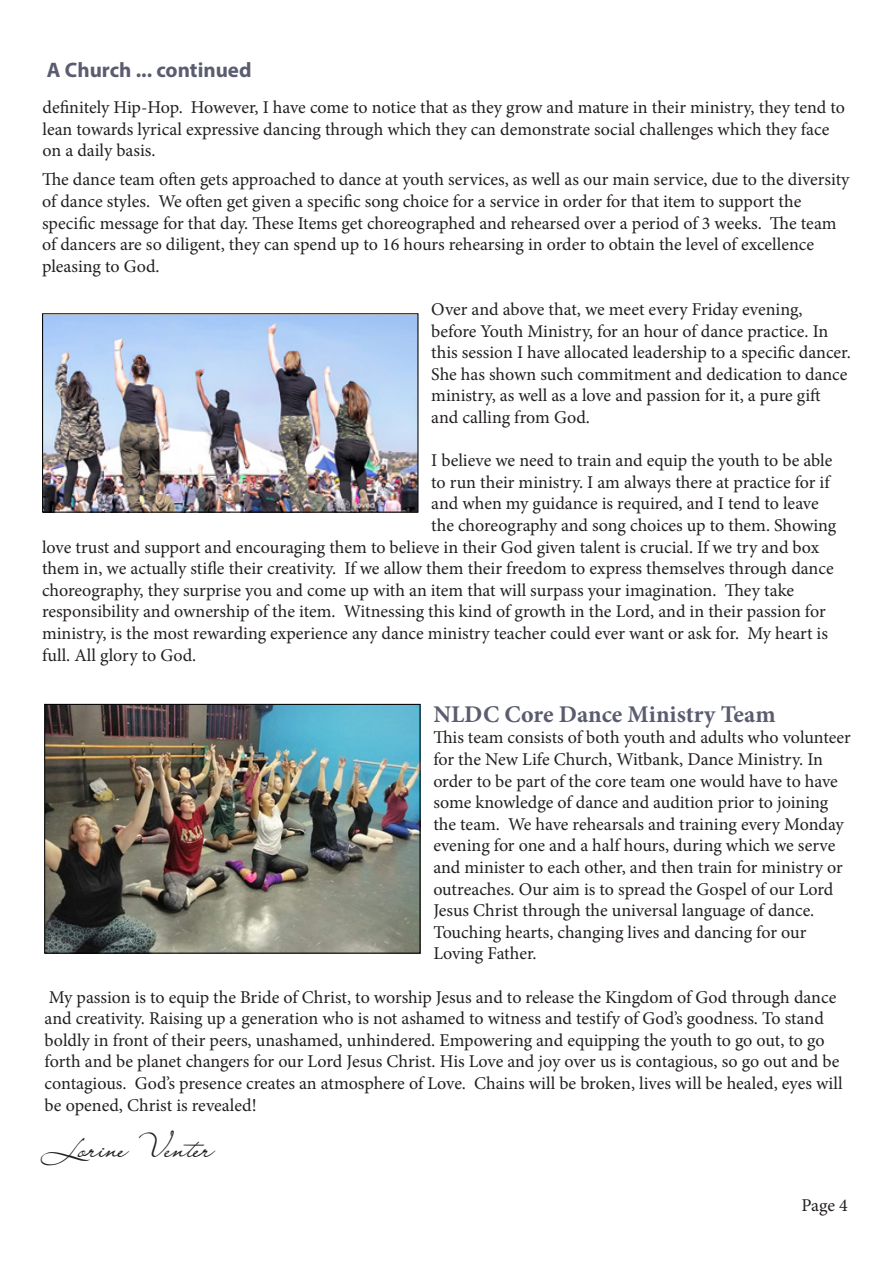
<style>
.page{position:relative;width:893px;height:1263px;background:#fff}
.page>*{position:absolute;margin:0;border:0;box-sizing:border-box;transform-origin:0 0}
.t1{font:31.5px "Lainie Day SH";color:#231f20}
.t2{font:700 24px "Minion Pro";color:#5a5d70}
.t3{font:700 21px "Myriad Pro";color:#5a5d70}
.t4{font:18px/21.6px "Minion Pro";letter-spacing:-.005em;color:#231f20}
</style>
<div class="page">
<img style="left:44px;top:316px;width:372px;height:195px">
<div style="left:42px;top:313px;width:376px;height:200px;border:1px solid #000"></div>
<img style="left:46px;top:706px;width:373px;height:246px">
<div style="left:44px;top:704px;width:377px;height:250px;border:1px solid #000"></div>
<p class="t3" style="left:47px;top:56px;width:206px">A Church ... continued</p>
<p class="t4" style="left:43px;top:97px;width:804px">definitely Hip-Hop. However, I have come to notice that as they grow and mature in their ministry, they tend to lean towards lyrical expressive dancing through which they can demonstrate social challenges which they face on a daily basis.</p>
<p class="t4" style="left:42px;top:169px;width:809px">The dance team often gets approached to dance at youth services, as well as our main service, due to the diversity of dance styles. We often get given a specific song choice for a service in order for that item to support the specific message for that day. These Items get choreographed and rehearsed over a period of 3 weeks. The team of dancers are so diligent, they can spend up to 16 hours rehearsing in order to obtain the level of excellence pleasing to God.</p>
<p class="t4" style="left:431px;top:298px;width:421px">Over and above that, we meet every Friday evening, before Youth Ministry, for an hour of dance practice. In this session I have allocated leadership to a specific dancer.<br>She has shown such commitment and dedication to dance ministry, as well as a love and passion for it, a pure gift and calling from God.</p>
<p class="t4" style="left:431px;top:450px;width:403px">I believe we need to train and equip the youth to be able</p>
<p class="t4" style="left:431px;top:471px;width:400px">to run their ministry. I am always there at practice for if</p>
<p class="t4" style="left:431px;top:493px;width:389px">and when my guidance is required, and I tend to leave</p>
<p class="t4" style="left:431px;top:514px;width:407px">the choreography and song choices up to them. Showing</p>
<p class="t4" style="left:42px;top:536px;width:779px">love trust and support and encouraging them to believe in their God given talent is crucial. If we try and box</p>
<p class="t4" style="left:42px;top:558px;width:793px">them in, we actually stifle their creativity. If we allow them their freedom to express themselves through dance</p>
<p class="t4" style="left:42px;top:579px;width:754px">choreography, they surprise you and come up with an item that will surpass your imagination. They take</p>
<p class="t4" style="left:42px;top:601px;width:785px">responsibility and ownership of the item. Witnessing this kind of growth in the Lord, and in their passion for</p>
<p class="t4" style="left:42px;top:622px;width:787px">ministry, is the most rewarding experience any dance ministry teacher could ever want or ask for. My heart is</p>
<p class="t4" style="left:42px;top:644px;width:156px">full. All glory to God.</p>
<p class="t2" style="left:433px;top:697px;width:344px">NLDC Core Dance Ministry Team</p>
<p class="t4" style="left:433px;top:727px;width:419px">This team consists of both youth and adults who volunteer for the New Life Church, Witbank, Dance Ministry. In order to be part of the core team one would have to have some knowledge of dance and audition prior to joining the team. We have rehearsals and training every Monday evening for one and a half hours, during which we serve and minister to each other, and then train for ministry or outreaches. Our aim is to spread the Gospel of our Lord Jesus Christ through the universal language of dance.<br>Touching hearts, changing lives and dancing for our Loving Father.</p>
<p class="t4" style="left:45px;top:986px;width:799px">My passion is to equip the Bride of Christ, to worship Jesus and to release the Kingdom of God through dance and creativity. Raising up a generation who is not ashamed to witness and testify of God’s goodness. To stand boldly in front of their peers, unashamed, unhindered. Empowering and equipping the youth to go out, to go forth and be planet changers for our Lord Jesus Christ. His Love and joy over us is contagious, so go out and be contagious. God’s presence creates an atmosphere of Love. Chains will be broken, lives will be healed, eyes will be opened, Christ is revealed!</p>
<p class="t1" style="left:42px;top:1127px;width:173px">Lorine Venter</p>
<p class="t4" style="left:801px;top:1194px;width:48px">Page 4</p>
</div>
